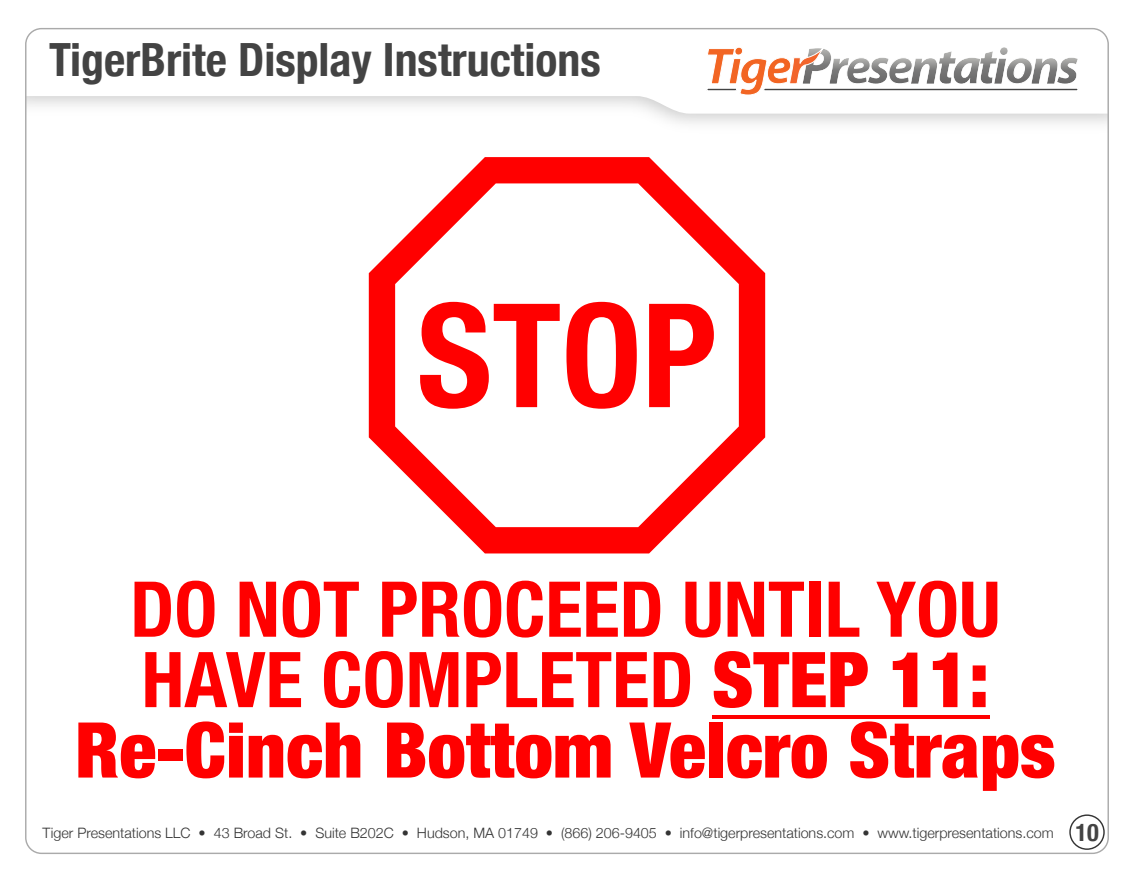
<style>
.page{position:relative;width:1134px;height:882px;background:#fff}
.page>*{position:absolute;margin:0;border:0;box-sizing:border-box;transform-origin:0 0}
.t1{font:700 condensed 144.55px "Helvetica Neue";color:#f00}
.t2{font:700 condensed 77px/70.4px "Helvetica Neue";color:#f00;text-align:center}
.t3{font:700 condensed 45.85px "Helvetica Neue";color:#434343}
.t4{font:700 condensed 24.32px "Helvetica Neue";color:#434343}
.t5{font:300 14.35px "Helvetica Neue";color:#343434}
.s1{font-weight:900}
</style>
<div class="page">
<svg style="left:26px;top:29px;width:1081px;height:85px"></svg>
<svg style="left:706px;top:47px;width:373px;height:48px"></svg>
<div style="left:1069px;top:814px;width:36px;height:36px;border:1px solid #343434;border-radius:50%"></div>
<svg style="left:369px;top:157px;width:396px;height:396px"></svg>
<hr style="left:712px;top:715px;width:277px;height:4px;background:#f00">
<h3 class="t3" style="left:49px;top:32px;width:553px">TigerBrite Display Instructions</h3>
<h1 class="t1" style="left:417px;top:268px;width:301px">STOP</h1>
<h2 class="t2" style="left:75px;top:573px;width:982px">DO NOT PROCEED UNTIL YOU<br>HAVE COMPLETED <span class="s1">STEP 11:<br>Re-Cinch Bottom Velcro Straps</span></h2>
<p class="t5" style="left:43px;top:824px;width:1013px">Tiger Presentations LLC • 43 Broad St. • Suite B202C • Hudson, MA 01749 • (866) 206-9405 • info@tigerpresentations.com • www.tigerpresentations.com</p>
<h3 class="t4" style="left:1075px;top:817px;width:25px">10</h3>
</div>
